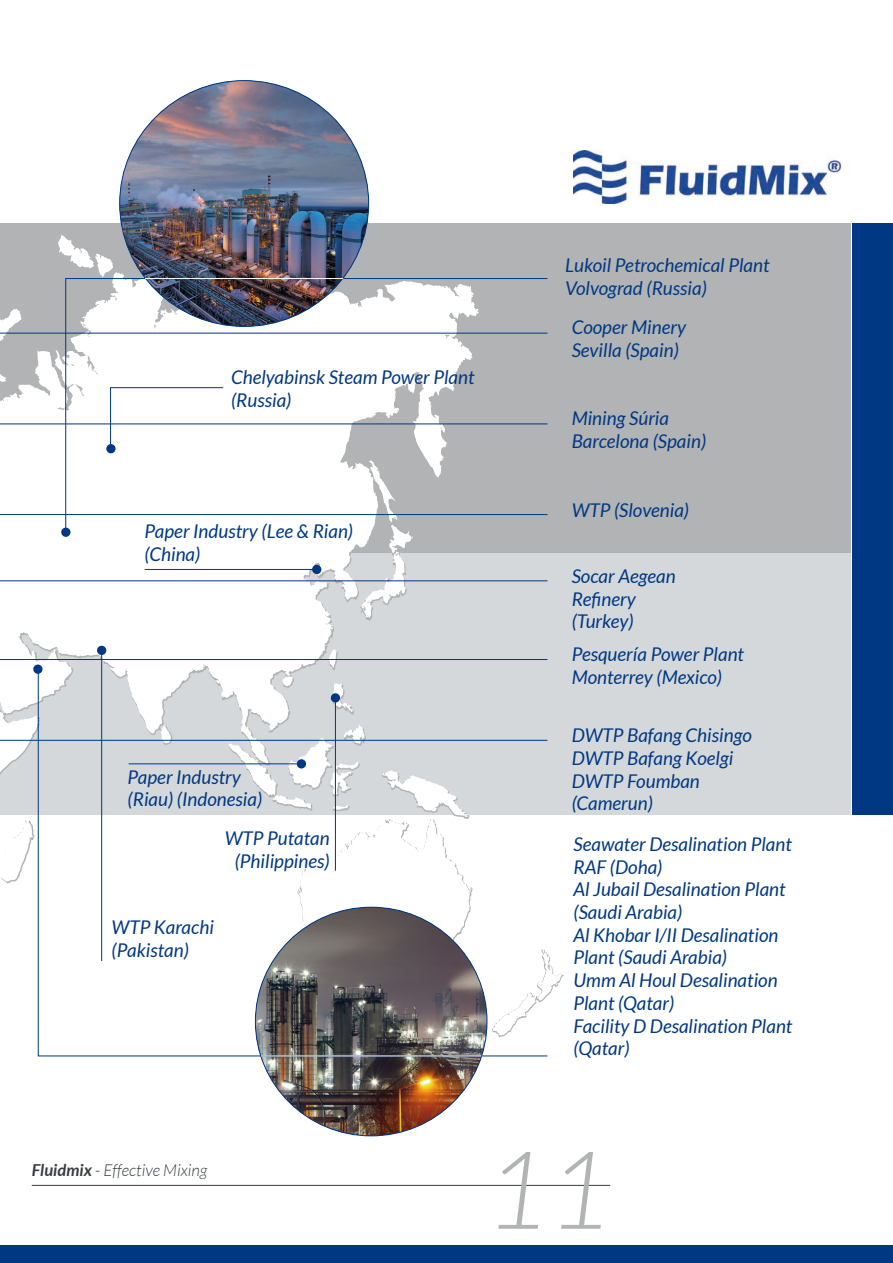
<style>
.page{position:relative;width:893px;height:1263px;background:#fff}
.page>*{position:absolute;margin:0;border:0;box-sizing:border-box;transform-origin:0 0}
.t1{font:italic 300 108px "Lato";color:#b1b3b4}
.t2{font:italic 18.9px/22.6px "Lato";color:#003883}
.t3{font:italic 300 16.5px "Lato";color:#383c40}
.s1{font-weight:700}
</style>
<div class="page">
<div style="left:0;top:223px;width:850px;height:330px;background:#b1b3b4"></div>
<div style="left:0;top:553px;width:850px;height:261px;background:#d5d8da"></div>
<svg style="left:0;top:235px;width:562px;height:804px"></svg>
<img style="left:120px;top:81px;width:249px;height:197px">
<img style="left:260px;top:1057px;width:222px;height:79px">
<div style="left:853px;top:223px;width:40px;height:591px;background:#003883"></div>
<hr style="left:0;top:659px;width:547px;height:1px;background:#003883">
<hr style="left:0;top:740px;width:547px;height:1px;background:#003883">
<img style="left:573px;top:150px;width:269px;height:53px">
<div style="left:0;top:1246px;width:893px;height:17px;background:#003883"></div>
<hr style="left:32px;top:1185px;width:578px;height:1px;background:#383c40">
<hr style="left:101px;top:650px;width:1px;height:311px;background:#003883">
<div style="left:98px;top:646px;width:8px;height:8px;background:#003883;border-radius:50%"></div>
<div style="left:97px;top:646px;width:9px;height:9px;border:2px solid #003883;border-radius:50%"></div>
<svg style="left:38px;top:669px;width:510px;height:388px"></svg>
<div style="left:34px;top:665px;width:8px;height:8px;background:#003883;border-radius:50%"></div>
<div style="left:33px;top:664px;width:10px;height:10px;border:2px solid #003883;border-radius:50%"></div>
<hr style="left:335px;top:698px;width:1px;height:173px;background:#003883">
<div style="left:332px;top:694px;width:7px;height:8px;background:#003883;border-radius:50%"></div>
<div style="left:331px;top:693px;width:9px;height:9px;border:2px solid #003883;border-radius:50%"></div>
<hr style="left:129px;top:763px;width:172px;height:1px;background:#003883">
<div style="left:298px;top:760px;width:7px;height:8px;background:#003883;border-radius:50%"></div>
<div style="left:297px;top:759px;width:9px;height:9px;border:2px solid #003883;border-radius:50%"></div>
<img style="left:65px;top:278px;width:483px;height:54px">
<hr style="left:145px;top:278px;width:198px;height:1px;background:#fff">
<svg style="left:0;top:332px;width:548px;height:263px"></svg>
<hr style="left:261px;top:1055px;width:220px;height:1px;background:#fff">
<p class="t2" style="left:565px;top:255px;width:206px">Lukoil Petrochemical Plant<br>Volvograd (Russia)</p>
<p class="t2" style="left:231px;top:366px;width:245px">Chelyabinsk Steam Power Plant (Russia)</p>
<p class="t2" style="left:145px;top:521px;width:210px">Paper Industry (Lee &amp; Rian) (China)</p>
<p class="t2" style="left:128px;top:766px;width:136px">Paper Industry (Riau) (Indonesia)</p>
<p class="t2" style="left:225px;top:827px;width:106px;text-align:center">WTP Putatan (Philippines)</p>
<p class="t2" style="left:112px;top:916px;width:104px">WTP Karachi (Pakistan)</p>
<p class="t2" style="left:572px;top:316px;width:116px">Cooper Minery<br>Sevilla (Spain)</p>
<p class="t2" style="left:572px;top:408px;width:136px">Mining Súria<br>Barcelona (Spain)</p>
<p class="t2" style="left:572px;top:499px;width:119px">WTP (Slovenia)</p>
<p class="t2" style="left:572px;top:565px;width:106px">Socar Aegean<br>Refinery (Turkey)</p>
<p class="t2" style="left:572px;top:643px;width:174px">Pesquería Power Plant<br>Monterrey (Mexico)</p>
<p class="t2" style="left:572px;top:725px;width:182px">DWTP Bafang Chisingo<br>DWTP Bafang Koelgi<br>DWTP Foumban (Camerun)</p>
<p class="t2" style="left:573px;top:833px;width:220px">Seawater Desalination Plant<br>RAF (Doha)<br>Al Jubail Desalination Plant (Saudi Arabia)<br>Al Khobar I/II Desalination<br>Plant (Saudi Arabia)<br>Umm Al Houl Desalination<br>Plant (Qatar)<br>Facility D Desalination Plant (Qatar)</p>
<p class="t3" style="left:32px;top:1161px;width:177px"><span class="s1">Fluidmix</span> - Effective Mixing</p>
<h1 class="t1" style="left:485px;top:1132px;width:127px">11</h1>
</div>
